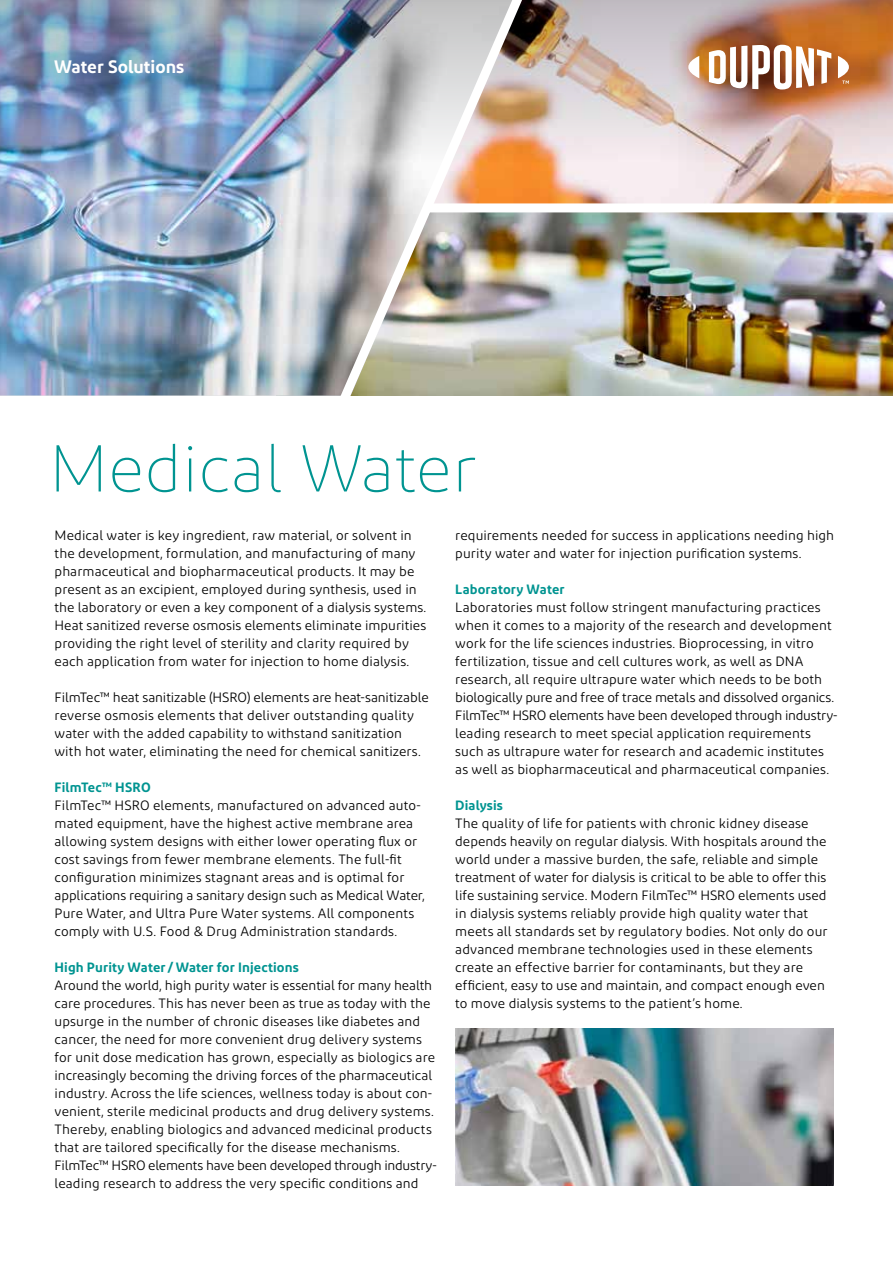
<style>
.page{position:relative;width:893px;height:1263px;background:#fff}
.page>*{position:absolute;margin:0;border:0;box-sizing:border-box;transform-origin:0 0}
.t1{font:200 66px "Diodrum";color:#009491}
.t2{font:600 18px "Diodrum";color:#fff}
.t3{font:13.5px/18px "Diodrum";letter-spacing:.005em;color:#000}
.t4{font:600 13.5px "Diodrum";letter-spacing:.01em;color:#009491}
</style>
<div class="page">
<img style="left:539px;top:162px;width:354px;height:41px">
<img style="left:539px;top:212px;width:354px;height:183px">
<img style="left:0;top:162px;width:328px;height:233px">
<img style="left:0;top:0;width:893px;height:162px">
<div style="left:23px;top:26px;width:193px;height:81px;background:#000;opacity:.75"></div>
<img style="left:328px;top:0;width:211px;height:396px">
<img style="left:455px;top:1028px;width:379px;height:157px">
<svg style="left:688px;top:56px;width:11px;height:22px"></svg>
<svg style="left:709px;top:44px;width:122px;height:46px"></svg>
<svg style="left:838px;top:56px;width:11px;height:28px"></svg>
<h2 class="t2" style="left:54px;top:55px;width:131px">Water Solutions</h2>
<h1 class="t1" style="left:49px;top:429px;width:429px">Medical Water</h1>
<p class="t3" style="left:55px;top:526px;width:373px">Medical water is key ingredient, raw material, or solvent in the development, formulation, and manufacturing of many pharmaceutical and biopharmaceutical products. It may be present as an excipient, employed during synthesis, used in the laboratory or even a key component of a dialysis systems.<br>Heat sanitized reverse osmosis elements eliminate impurities providing the right level of sterility and clarity required by each application from water for injection to home dialysis.</p>
<p class="t3" style="left:55px;top:688px;width:376px">FilmTec™ heat sanitizable (HSRO) elements are heat-sanitizable reverse osmosis elements that deliver outstanding quality water with the added capability to withstand sanitization with hot water, eliminating the need for chemical sanitizers.</p>
<p class="t4" style="left:55px;top:779px;width:98px">FilmTec™ HSRO</p>
<p class="t3" style="left:55px;top:796px;width:372px">FilmTec™ HSRO elements, manufactured on advanced auto&shy;mated equipment, have the highest active membrane area allowing system designs with either lower operating flux or cost savings from fewer membrane elements. The full-fit configuration minimizes stagnant areas and is optimal for applications requiring a sanitary design such as Medical Water, Pure Water, and Ultra Pure Water systems. All components comply with U.S. Food &amp; Drug Administration standards.</p>
<p class="t4" style="left:55px;top:958px;width:246px">High Purity Water /Water for Injections</p>
<p class="t3" style="left:55px;top:976px;width:384px">Around the world, high purity water is essential for many health care procedures. This has never been as true as today with the upsurge in the number of chronic diseases like diabetes and cancer, the need for more convenient drug delivery systems for unit dose medication has grown, especially as biologics are increasingly becoming the driving forces of the pharmaceutical industry. Across the life sciences, wellness today is about con&shy;venient, sterile medicinal products and drug delivery systems.<br>Thereby, enabling biologics and advanced medicinal products that are tailored specifically for the disease mechanisms.<br>FilmTec™ HSRO elements have been developed through industry&shy;leading research to address the very specific conditions and</p>
<p class="t3" style="left:455px;top:526px;width:380px">requirements needed for success in applications needing high purity water and water for injection purification systems.</p>
<p class="t4" style="left:455px;top:580px;width:111px">Laboratory Water</p>
<p class="t3" style="left:455px;top:598px;width:384px">Laboratories must follow stringent manufacturing practices when it comes to a majority of the research and development work for the life sciences industries. Bioprocessing, in vitro fertilization, tissue and cell cultures work, as well as DNA research, all require ultrapure water which needs to be both biologically pure and free of trace metals and dissolved organics.<br>FilmTec™ HSRO elements have been developed through industry&shy;leading research to meet special application requirements such as ultrapure water for research and academic institutes as well as biopharmaceutical and pharmaceutical companies.</p>
<p class="t4" style="left:455px;top:796px;width:49px">Dialysis</p>
<p class="t3" style="left:455px;top:814px;width:374px">The quality of life for patients with chronic kidney disease depends heavily on regular dialysis. With hospitals around the world under a massive burden, the safe, reliable and simple treatment of water for dialysis is critical to be able to offer this life sustaining service. Modern FilmTec™ HSRO elements used in dialysis systems reliably provide high quality water that meets all standards set by regulatory bodies. Not only do our advanced membrane technologies used in these elements create an effective barrier for contaminants, but they are efficient, easy to use and maintain, and compact enough even to move dialysis systems to the patient’s home.</p>
</div>
